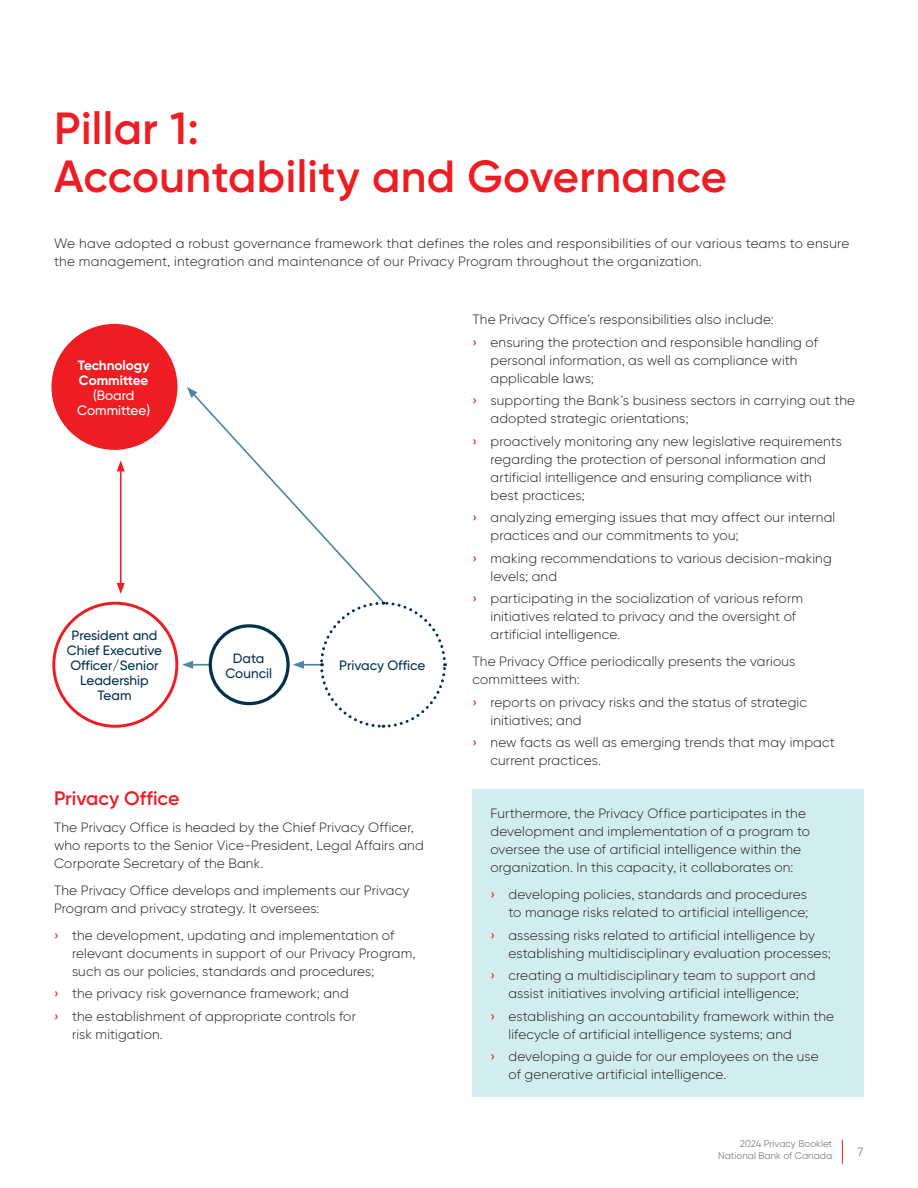
<style>
.page{position:relative;width:918px;height:1188px;background:#fff}
.page>*{position:absolute;margin:0;border:0;box-sizing:border-box;transform-origin:0 0}
.t1{font:600 45px/48px "Gilroy BN";letter-spacing:.01em;color:#ee1d23}
.TITRE_NIVEAU_3_-_BILAN{font:600 19.5px "Gilroy BN";color:#ee1d23}
.TEXTE_COURANT_BN{font:300 13.5px/18px "Gilroy BN";letter-spacing:.01em;color:#231f20}
.t2{font:500 13.5px/15px "Gilroy BN";color:#00314d;text-align:center}
.t3{font:700 13.5px/15px "Gilroy BN";color:#fff}
.t4{font:500 13.5px/15px "Gilroy BN";color:#fff;text-align:center}
.t5{font:12px "Gilroy BN";color:#808285}
.t6{font:9.75px/12px "Gilroy BN";color:#808285;text-align:right}
.s1{font-weight:500;color:#ee1d23}
</style>
<div class="page">
<svg style="left:842px;top:1140px;width:1px;height:24px"></svg>
<div style="left:472px;top:789px;width:392px;height:308px;background:#d2edf0"></div>
<div style="left:51px;top:324px;width:126px;height:126px;background:#ee1d23;border-radius:50%"></div>
<hr style="left:120px;top:469px;width:2px;height:117px;background:#ee1d23">
<svg style="left:117px;top:460px;width:8px;height:11px"></svg>
<svg style="left:117px;top:583px;width:8px;height:11px"></svg>
<div style="left:52px;top:602px;width:126px;height:126px;border:3px solid #ee1d23;border-radius:50%"></div>
<svg style="left:182px;top:387px;width:265px;height:341px"></svg>
<p class="t1" style="left:54px;top:104px;width:675px">Pillar 1:<br>Accountability and Governance</p>
<p class="TEXTE_COURANT_BN" style="left:54px;top:235px;width:797px">We have adopted a robust governance framework that defines the roles and responsibilities of our various teams to ensure the management, integration and maintenance of our Privacy Program throughout the organization.</p>
<p class="t3" style="left:78px;top:357px;width:73px">Technology<br>Committee</p>
<p class="t4" style="left:77px;top:387px;width:74px">(Board<br>Committee)</p>
<p class="t2" style="left:67px;top:628px;width:97px">President and<br>Chief Executive<br>Officer/Senior<br>Leadership<br>Team</p>
<p class="t2" style="left:225px;top:650px;width:48px">Data<br>Council</p>
<p class="t2" style="left:339px;top:658px;width:87px">Privacy Office</p>
<p class="TITRE_NIVEAU_3_-_BILAN" style="left:54px;top:786px;width:127px">Privacy Office</p>
<p class="TEXTE_COURANT_BN" style="left:54px;top:818px;width:371px">The Privacy Office is headed by the Chief Privacy Officer, who reports to the Senior Vice-President, Legal Affairs and<br>Corporate Secretary of the Bank.</p>
<p class="TEXTE_COURANT_BN" style="left:54px;top:881px;width:357px">The Privacy Office develops and implements our Privacy<br>Program and privacy strategy. It oversees:</p>
<p class="TEXTE_COURANT_BN" style="left:72px;top:926px;width:345px;text-indent:-18px"><span class="s1">›</span> the development, updating and implementation of relevant documents in support of our Privacy Program, such as our policies, standards and procedures;</p>
<p class="TEXTE_COURANT_BN" style="left:54px;top:985px;width:296px"><span class="s1">›</span> the privacy risk governance framework; and</p>
<p class="TEXTE_COURANT_BN" style="left:72px;top:1007px;width:286px;text-indent:-18px"><span class="s1">›</span> the establishment of appropriate controls for risk mitigation.</p>
<p class="TEXTE_COURANT_BN" style="left:472px;top:310px;width:303px">The Privacy Office’s responsibilities also include:</p>
<p class="TEXTE_COURANT_BN" style="left:490px;top:333px;width:329px;text-indent:-18px"><span class="s1">›</span> ensuring the protection and responsible handling of personal information, as well as compliance with applicable laws;</p>
<p class="TEXTE_COURANT_BN" style="left:490px;top:391px;width:366px;text-indent:-18px"><span class="s1">›</span> supporting the Bank’s business sectors in carrying out the adopted strategic orientations;</p>
<p class="TEXTE_COURANT_BN" style="left:490px;top:432px;width:353px;text-indent:-18px"><span class="s1">›</span> proactively monitoring any new legislative requirements regarding the protection of personal information and artificial intelligence and ensuring compliance with best practices;</p>
<p class="TEXTE_COURANT_BN" style="left:490px;top:508px;width:346px;text-indent:-18px"><span class="s1">›</span> analyzing emerging issues that may affect our internal practices and our commitments to you;</p>
<p class="TEXTE_COURANT_BN" style="left:490px;top:549px;width:343px;text-indent:-18px"><span class="s1">›</span> making recommendations to various decision-making levels; and</p>
<p class="TEXTE_COURANT_BN" style="left:490px;top:589px;width:314px;text-indent:-18px"><span class="s1">›</span> participating in the socialization of various reform initiatives related to privacy and the oversight of artificial intelligence.</p>
<p class="TEXTE_COURANT_BN" style="left:472px;top:652px;width:324px">The Privacy Office periodically presents the various committees with:</p>
<p class="TEXTE_COURANT_BN" style="left:490px;top:693px;width:318px;text-indent:-18px"><span class="s1">›</span> reports on privacy risks and the status of strategic initiatives; and</p>
<p class="TEXTE_COURANT_BN" style="left:490px;top:733px;width:346px;text-indent:-18px"><span class="s1">›</span> new facts as well as emerging trends that may impact current practices.</p>
<p class="TEXTE_COURANT_BN" style="left:490px;top:804px;width:321px">Furthermore, the Privacy Office participates in the development and implementation of a program to oversee the use of artificial intelligence within the organization. In this capacity, it collaborates on:</p>
<p class="TEXTE_COURANT_BN" style="left:490px;top:885px;width:319px;text-align:right"><span class="s1">›</span> developing policies, standards and procedures to manage risks related to artificial intelligence;</p>
<p class="TEXTE_COURANT_BN" style="left:508px;top:926px;width:324px;text-indent:-18px"><span class="s1">›</span> assessing risks related to artificial intelligence by establishing multidisciplinary evaluation processes;</p>
<p class="TEXTE_COURANT_BN" style="left:490px;top:966px;width:326px;text-align:center"><span class="s1">›</span> creating a multidisciplinary team to support and assist initiatives involving artificial intelligence;</p>
<p class="TEXTE_COURANT_BN" style="left:508px;top:1007px;width:327px;text-indent:-18px"><span class="s1">›</span> establishing an accountability framework within the lifecycle of artificial intelligence systems; and</p>
<p class="TEXTE_COURANT_BN" style="left:508px;top:1047px;width:312px;text-indent:-18px"><span class="s1">›</span> developing a guide for our employees on the use of generative artificial intelligence.</p>
<p class="t6" style="left:718px;top:1138px;width:116px">2024 Privacy Booklet<br>National Bank of Canada</p>
<p class="t5" style="left:858px;top:1144px;width:7px">7</p>
</div>
